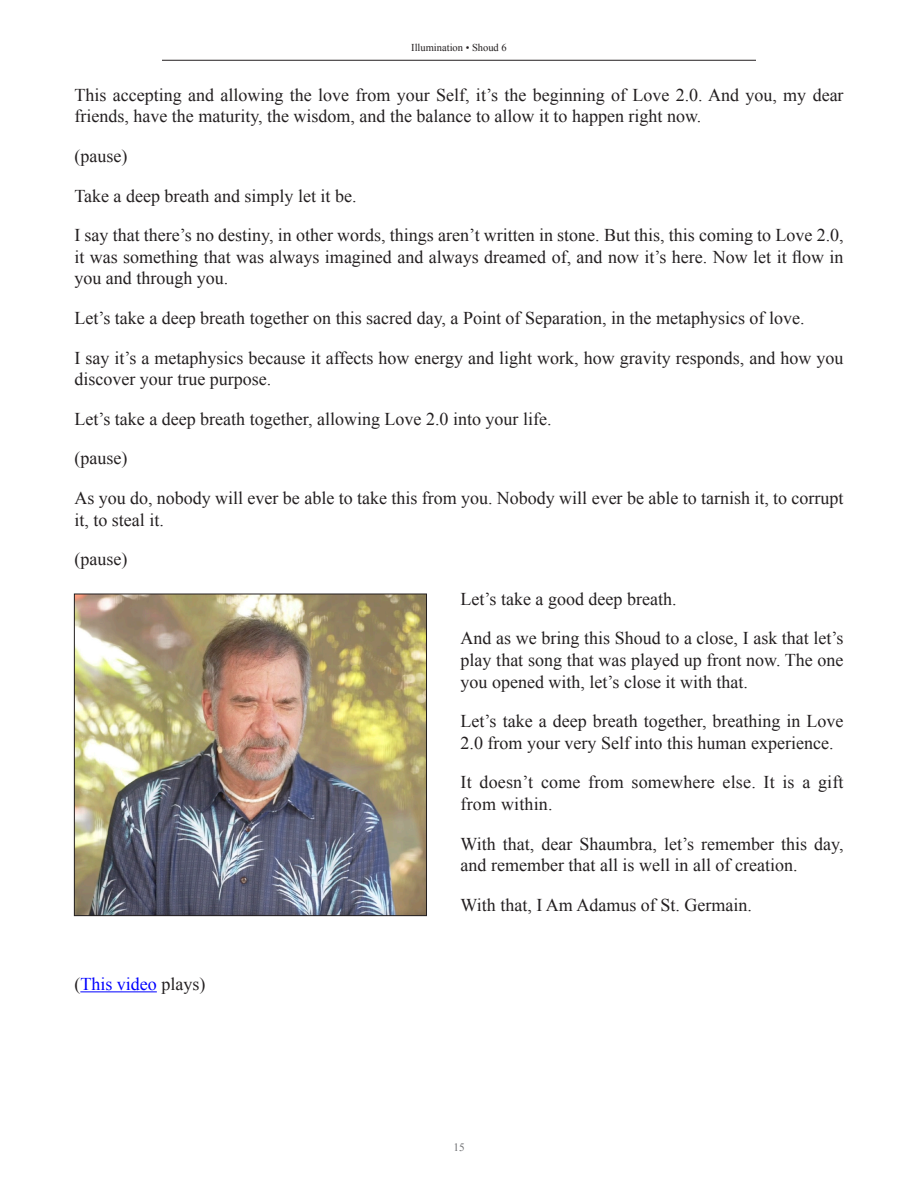
<style>
.page{position:relative;width:918px;height:1188px;background:#fff}
.page>*{position:absolute;margin:0;border:0;box-sizing:border-box;transform-origin:0 0}
.t1{font:18px/21.6px "Times New Roman";color:#231f20}
.t2{font:18px "Times New Roman";color:#00f}
.t3{font:11.25px "Times New Roman";color:#6c6d70}
.t4{font:10.5px "Times New Roman";color:#231f20}
.s1{color:#231f20}
</style>
<div class="page">
<hr style="left:162px;top:60px;width:594px;height:1px;background:#231f20">
<hr style="left:80px;top:991px;width:77px;height:1px;background:#00f">
<img style="left:76px;top:596px;width:349px;height:318px">
<div style="left:74px;top:594px;width:353px;height:322px;border:1px solid #231f20"></div>
<p class="t4" style="left:411px;top:41px;width:97px">Illumination • Shoud 6</p>
<p class="t1" style="left:74px;top:84px;width:771px">This accepting and allowing the love from your Self, it’s the beginning of Love 2.0. And you, my dear friends, have the maturity, the wisdom, and the balance to allow it to happen right now.</p>
<p class="t1" style="left:74px;top:145px;width:54px">(pause)</p>
<p class="t1" style="left:74px;top:184px;width:284px">Take a deep breath and simply let it be.</p>
<p class="t1" style="left:74px;top:224px;width:771px;text-align:justify">I say that there’s no destiny, in other words, things aren’t written in stone. But this, this coming to Love 2.0, it was something that was always imagined and always dreamed of, and now it’s here. Now let it flow in you and through you.</p>
<p class="t1" style="left:74px;top:307px;width:732px">Let’s take a deep breath together on this sacred day, a Point of Separation, in the metaphysics of love.</p>
<p class="t1" style="left:74px;top:346px;width:771px">I say it’s a metaphysics because it affects how energy and light work, how gravity responds, and how you discover your true purpose.</p>
<p class="t1" style="left:74px;top:408px;width:479px">Let’s take a deep breath together, allowing Love 2.0 into your life.</p>
<p class="t1" style="left:74px;top:447px;width:54px">(pause)</p>
<p class="t1" style="left:74px;top:487px;width:771px">As you do, nobody will ever be able to take this from you. Nobody will ever be able to tarnish it, to corrupt it, to steal it.</p>
<p class="t1" style="left:74px;top:548px;width:54px">(pause)</p>
<p class="t1" style="left:461px;top:588px;width:217px">Let’s take a good deep breath.</p>
<p class="t1" style="left:461px;top:627px;width:385px;text-align:justify">And as we bring this Shoud to a close, I ask that let’s play that song that was played up front now. The one you opened with, let’s close it with that.</p>
<p class="t1" style="left:461px;top:710px;width:385px">Let’s take a deep breath together, breathing in Love<br>2.0 from your very Self into this human experience.</p>
<p class="t1" style="left:461px;top:771px;width:385px">It doesn’t come from somewhere else. It is a gift from within.</p>
<p class="t1" style="left:461px;top:832px;width:385px">With that, dear Shaumbra, let’s remember this day, and remember that all is well in all of creation.</p>
<p class="t1" style="left:461px;top:894px;width:293px">With that, I Am Adamus of St. Germain.</p>
<p class="t2" style="left:74px;top:972px;width:132px"><span class="s1">(</span>This video <span class="s1">plays)</span></p>
<p class="t3" style="left:453px;top:1139px;width:13px">15</p>
</div>
